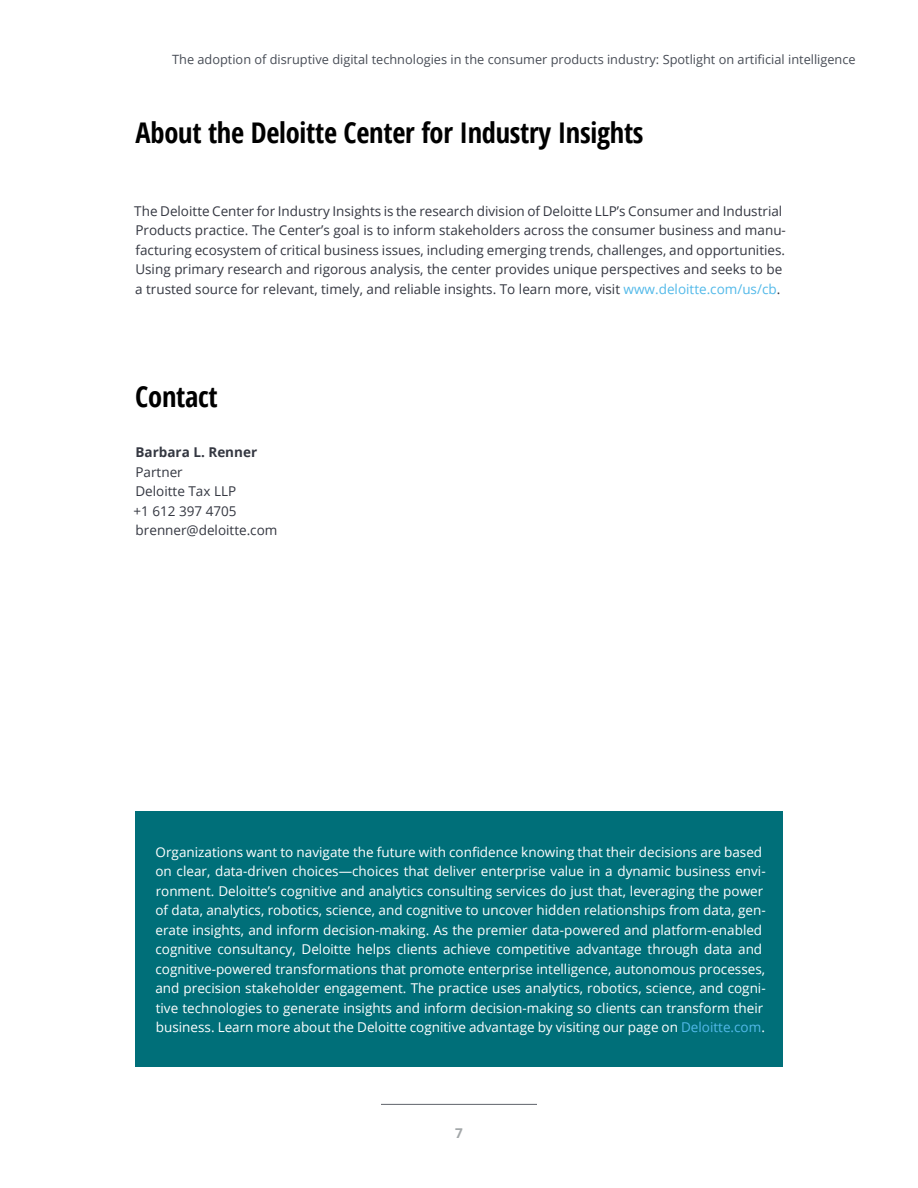
<style>
.page{position:relative;width:918px;height:1188px;background:#fff}
.page>*{position:absolute;margin:0;border:0;box-sizing:border-box;transform-origin:0 0}
.heading1-auxiliary{font:700 28.5px "Open Sans Condensed";letter-spacing:-.01em;color:#000}
.body-auxiliary{font:13.5px/19.5px "Open Sans";color:#fff}
.body-auxiliary-2{font:13.5px/19.5px "Open Sans";color:#343741}
.body-contacts{font:13.5px "Open Sans";color:#343741}
.body-contacts-2{font:700 13.5px "Open Sans";color:#343741}
.t1{font:700 13.5px "Open Sans";color:#a3a7a9}
.t2{font:12.75px "Open Sans";color:#474c55}
.s1{color:#52b9e9}
</style>
<div class="page">
<hr style="left:381px;top:1104px;width:156px;height:1px;background:#5f636a">
<div style="left:135px;top:811px;width:648px;height:255px;background:#006f79"></div>
<p class="t2" style="left:172px;top:50px;width:685px">The adoption of disruptive digital technologies in the consumer products industry: Spotlight on artificial intelligence</p>
<p class="heading1-auxiliary" style="left:136px;top:113px;width:510px">About the Deloitte Center for Industry Insights</p>
<p class="body-auxiliary-2" style="left:134px;top:201px;width:653px">The Deloitte Center for Industry Insights is the research division of Deloitte LLP’s Consumer and Industrial Products practice. The Center’s goal is to inform stakeholders across the consumer business and manu&shy;facturing ecosystem of critical business issues, including emerging trends, challenges, and opportunities.<br>Using primary research and rigorous analysis, the center provides unique perspectives and seeks to be a trusted source for relevant, timely, and reliable insights. To learn more, visit <span class="s1">www.deloitte.com/us/cb</span>.</p>
<p class="heading1-auxiliary" style="left:135px;top:376px;width:84px">Contact</p>
<p class="body-contacts-2" style="left:136px;top:443px;width:123px">Barbara L. Renner</p>
<p class="body-contacts" style="left:135px;top:463px;width:49px">Partner</p>
<p class="body-contacts" style="left:135px;top:482px;width:102px">Deloitte Tax LLP</p>
<p class="body-contacts" style="left:133px;top:502px;width:105px">+1 612 397 4705</p>
<p class="body-contacts" style="left:136px;top:521px;width:143px">brenner@deloitte.com</p>
<p class="body-auxiliary" style="left:155px;top:842px;width:612px">Organizations want to navigate the future with confidence knowing that their decisions are based on clear, data-driven choices—choices that deliver enterprise value in a dynamic business envi&shy;ronment. Deloitte’s cognitive and analytics consulting services do just that, leveraging the power of data, analytics, robotics, science, and cognitive to uncover hidden relationships from data, gen&shy;erate insights, and inform decision-making. As the premier data-powered and platform-enabled cognitive consultancy, Deloitte helps clients achieve competitive advantage through data and cognitive-powered transformations that promote enterprise intelligence, autonomous processes, and precision stakeholder engagement. The practice uses analytics, robotics, science, and cogni&shy;tive technologies to generate insights and inform decision-making so clients can transform their business. Learn more about the Deloitte cognitive advantage by visiting our page on <span class="s1">Deloitte.com</span>.</p>
<p class="t1" style="left:455px;top:1123px;width:9px">7</p>
</div>
